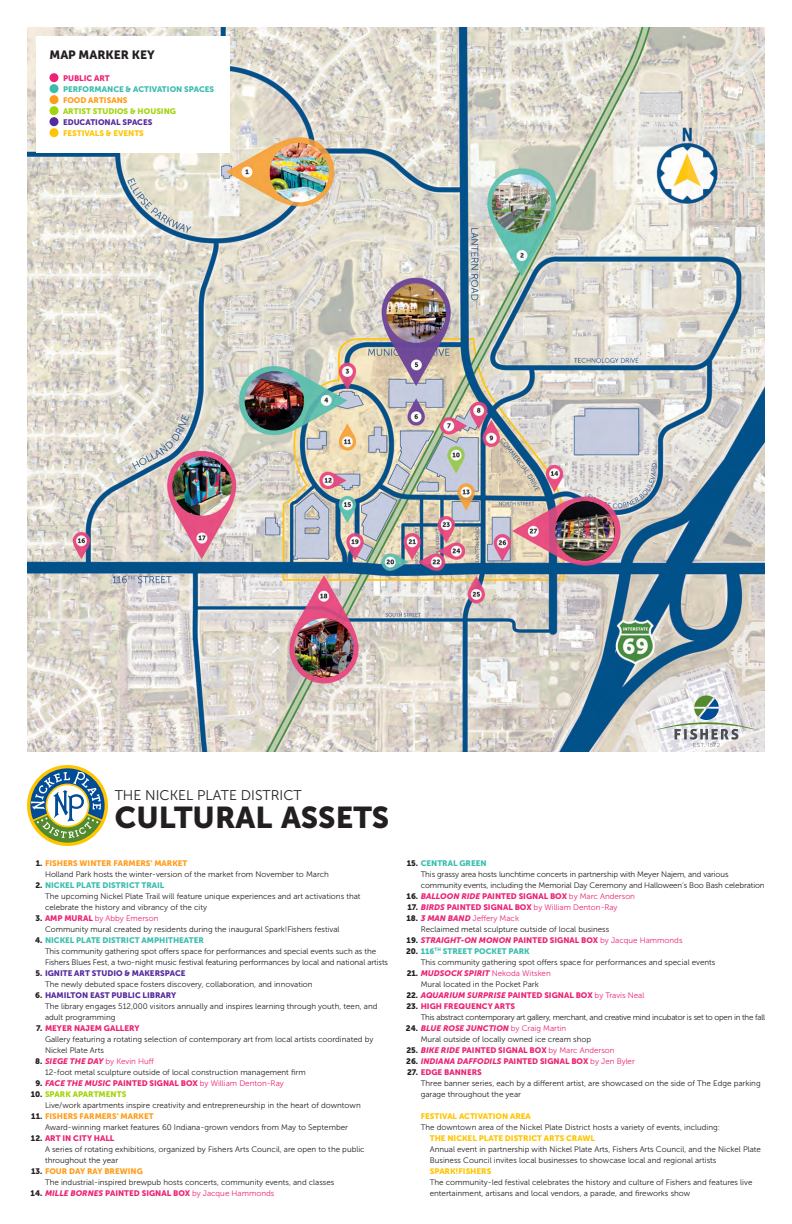
<style>
.page{position:relative;width:792px;height:1224px;background:#fff}
.page>*{position:absolute;margin:0;border:0;box-sizing:border-box;transform-origin:0 0}
.t1{font:30px "Museo Sans 900";color:#231f20}
.t2{font:14px "Museo Sans 300";color:#231f20}
.t3{font:12px "Museo Sans 900";color:#231f20}
.t4{font:8px/11px "Museo Sans 300";color:#231f20}
.t5{font:italic 8px "Museo Sans 900";color:#ec2275}
.t6{font:8px "Museo Sans 900";color:#ec2275}
.t7{font:8px "Museo Sans 300";color:#ec2275}
.t8{font:8px "Museo Sans 900";color:#39beae}
.t9{font:8px "Museo Sans 300";letter-spacing:-.03em;color:#231f20}
.t10{font:8px "Museo Sans 900";color:#ff9d1b}
.t11{font:8px "Museo Sans 900";color:#ffc500}
.t12{font:8px "Museo Sans 900";color:#552b9d}
.t13{font:8px "Museo Sans 900";color:#a2d40a}
.s1{color:#231f20}
.s2{font-family:"Museo Sans 900";color:#231f20}
.s3{font-family:"Museo Sans 900"}
.s4{font-style:normal;color:#231f20}
.s5{font-family:"Museo Sans 300";font-style:normal}
.s6{font-family:"Museo Sans 900";font-style:italic}
.s7{font-style:italic}
.s8{font-family:"Museo Sans 300"}
.s9{font-style:normal}
</style>
<div class="page">
<img style="left:27px;top:27px;width:738px;height:725px">
<div style="left:36px;top:36px;width:194px;height:117px;background:#fff"></div>
<div style="left:50px;top:73px;width:8px;height:9px;background:#ec2275;border-radius:50%"></div>
<div style="left:50px;top:84px;width:8px;height:9px;background:#39beae;border-radius:50%"></div>
<div style="left:50px;top:95px;width:8px;height:9px;background:#ff9d1b;border-radius:50%"></div>
<div style="left:50px;top:106px;width:8px;height:9px;background:#a2d40a;border-radius:50%"></div>
<div style="left:50px;top:117px;width:8px;height:9px;background:#552b9d;border-radius:50%"></div>
<div style="left:50px;top:128px;width:8px;height:9px;background:#ffc500;border-radius:50%"></div>
<svg style="left:652px;top:695px;width:108px;height:52px"></svg>
<svg style="left:27px;top:765px;width:81px;height:81px"></svg>
<img style="left:270px;top:143px;width:59px;height:59px;border-radius:30px">
<img style="left:492px;top:174px;width:59px;height:60px;border-radius:30px">
<img style="left:386px;top:283px;width:60px;height:60px;border-radius:30px">
<img style="left:245px;top:371px;width:59px;height:59px;border-radius:30px">
<img style="left:172px;top:456px;width:60px;height:60px;border-radius:30px">
<img style="left:294px;top:618px;width:60px;height:60px;border-radius:30px">
<img style="left:555px;top:501px;width:60px;height:60px;border-radius:30px">
<p class="t3" style="left:50px;top:47px;width:107px">MAP MARKER KEY</p>
<p class="t6" style="left:63px;top:73px;width:48px">PUBLIC ART</p>
<p class="t8" style="left:63px;top:84px;width:153px">PERFORMANCE &amp; ACTIVATION SPACES</p>
<p class="t10" style="left:63px;top:95px;width:66px">FOOD ARTISANS</p>
<p class="t13" style="left:63px;top:106px;width:115px">ARTIST STUDIOS &amp; HOUSING</p>
<p class="t12" style="left:63px;top:117px;width:91px">EDUCATIONAL SPACES</p>
<p class="t11" style="left:63px;top:128px;width:82px">FESTIVALS &amp; EVENTS</p>
<p class="t2" style="left:115px;top:787px;width:189px">THE NICKEL PLATE DISTRICT</p>
<p class="t1" style="left:115px;top:800px;width:276px">CULTURAL ASSETS</p>
<p class="t10" style="left:36px;top:859px;width:153px"><span class="s1">1.</span> FISHERS WINTER FARMERS’ MARKET</p>
<p class="t4" style="left:45px;top:869px;width:285px">Holland Park hosts the winter-version of the market from November to March</p>
<p class="t8" style="left:35px;top:881px;width:131px"><span class="s1">2.</span> NICKEL PLATE DISTRICT TRAIL</p>
<p class="t4" style="left:45px;top:891px;width:317px">The upcoming Nickel Plate Trail will feature unique experiences and art activations that celebrate the history and vibrancy of the city</p>
<p class="t7" style="left:36px;top:914px;width:125px"><span class="s2">3.</span> <span class="s3">AMP MURAL</span> by Abby Emerson</p>
<p class="t4" style="left:45px;top:924px;width:296px">Community mural created by residents during the inaugural Spark!Fishers festival</p>
<p class="t8" style="left:35px;top:936px;width:171px"><span class="s1">4.</span> NICKEL PLATE DISTRICT AMPHITHEATER</p>
<p class="t4" style="left:45px;top:946px;width:345px">This community gathering spot offers space for performances and special events such as the<br>Fishers Blues Fest, a two-night music festival featuring performances by local and national artists</p>
<p class="t12" style="left:36px;top:969px;width:151px"><span class="s1">5.</span> IGNITE ART STUDIO &amp; MAKERSPACE</p>
<p class="t4" style="left:45px;top:979px;width:269px">The newly debuted space fosters discovery, collaboration, and innovation</p>
<p class="t12" style="left:35px;top:991px;width:143px"><span class="s1">6.</span> HAMILTON EAST PUBLIC LIBRARY</p>
<p class="t4" style="left:45px;top:1001px;width:334px">The library engages 512,000 visitors annually and inspires learning through youth, teen, and adult programming</p>
<p class="t6" style="left:36px;top:1024px;width:105px"><span class="s1">7.</span> MEYER NAJEM GALLERY</p>
<p class="t4" style="left:45px;top:1034px;width:330px">Gallery featuring a rotating selection of contemporary art from local artists coordinated by<br>Nickel Plate Arts</p>
<p class="t5" style="left:35px;top:1057px;width:120px"><span class="s4">8.</span> SIEGE THE DAY <span class="s5">by Kevin Huff</span></p>
<p class="t4" style="left:45px;top:1067px;width:262px">12-foot metal sculpture outside of local construction management firm</p>
<p class="t7" style="left:35px;top:1079px;width:250px"><span class="s2">9.</span> <span class="s6">FACE THE MUSIC</span> <span class="s3">PAINTED SIGNAL BOX</span> by William Denton-Ray</p>
<p class="t13" style="left:31px;top:1090px;width:97px"><span class="s1">10.</span> SPARK APARTMENTS</p>
<p class="t4" style="left:45px;top:1100px;width:317px">Live/work apartments inspire creativity and entrepreneurship in the heart of downtown</p>
<p class="t10" style="left:31px;top:1112px;width:124px"><span class="s1">11.</span> FISHERS FARMERS’ MARKET</p>
<p class="t4" style="left:45px;top:1122px;width:305px">Award-winning market features 60 Indiana-grown vendors from May to September</p>
<p class="t6" style="left:31px;top:1134px;width:85px"><span class="s1">12.</span> ART IN CITY HALL</p>
<p class="t4" style="left:45px;top:1144px;width:321px">A series of rotating exhibitions, organized by Fishers Arts Council, are open to the public throughout the year</p>
<p class="t10" style="left:31px;top:1167px;width:113px"><span class="s1">13.</span> FOUR DAY RAY BREWING</p>
<p class="t4" style="left:45px;top:1177px;width:291px">The industrial-inspired brewpub hosts concerts, community events, and classes</p>
<p class="t6" style="left:31px;top:1189px;width:245px"><span class="s1">14.</span> <span class="s7">MILLE BORNES</span> PAINTED SIGNAL BOX <span class="s8">by Jacque Hammonds</span></p>
<p class="t8" style="left:407px;top:859px;width:81px"><span class="s1">15.</span> CENTRAL GREEN</p>
<p class="t4" style="left:421px;top:869px;width:345px">This grassy area hosts lunchtime concerts in partnership with Meyer Najem, and various community events, including the Memorial Day Ceremony and Halloween’s Boo Bash celebration</p>
<p class="t6" style="left:407px;top:892px;width:230px"><span class="s1">16.</span> <span class="s7">BALLOON RIDE</span> PAINTED SIGNAL BOX <span class="s8">by Marc Anderson</span></p>
<p class="t7" style="left:407px;top:903px;width:212px"><span class="s2">17.</span> <span class="s6">BIRDS</span> <span class="s3">PAINTED SIGNAL BOX</span> by William Denton-Ray</p>
<p class="t7" style="left:407px;top:914px;width:114px"><span class="s2">18.</span> <span class="s6">3 MAN BAND</span> Jeffery Mack</p>
<p class="t4" style="left:421px;top:924px;width:190px">Reclaimed metal sculpture outside of local business</p>
<p class="t5" style="left:407px;top:936px;width:277px"><span class="s4">19.</span> STRAIGHT-ON MONON <span class="s9">PAINTED SIGNAL BOX</span> <span class="s5">by Jacque Hammonds</span></p>
<p class="t8" style="left:406px;top:947px;width:125px"><span class="s1">20.</span> 116<sup>TH</sup> STREET POCKET PARK</p>
<p class="t4" style="left:421px;top:957px;width:296px">This community gathering spot offers space for performances and special events</p>
<p class="t5" style="left:407px;top:969px;width:146px"><span class="s4">21.</span> MUDSOCK SPIRIT <span class="s5">Nekoda Witsken</span></p>
<p class="t4" style="left:421px;top:979px;width:120px">Mural located in the Pocket Park</p>
<p class="t5" style="left:406px;top:991px;width:240px"><span class="s4">22.</span> AQUARIUM SURPRISE <span class="s9">PAINTED SIGNAL BOX</span> <span class="s5">by Travis Neal</span></p>
<p class="t6" style="left:406px;top:1002px;width:110px"><span class="s1">23.</span> HIGH FREQUENCY ARTS</p>
<p class="t9" style="left:421px;top:1013px;width:346px">This abstract contemporary art gallery, merchant, and creative mind incubator is set to open in the fall</p>
<p class="t5" style="left:406px;top:1024px;width:162px"><span class="s4">24.</span> BLUE ROSE JUNCTION <span class="s5">by Craig Martin</span></p>
<p class="t4" style="left:421px;top:1034px;width:172px">Mural outside of locally owned ice cream shop</p>
<p class="t6" style="left:406px;top:1046px;width:210px"><span class="s1">25.</span> <span class="s7">BIKE RIDE</span> PAINTED SIGNAL BOX <span class="s8">by Marc Anderson</span></p>
<p class="t5" style="left:406px;top:1057px;width:230px"><span class="s4">26.</span> INDIANA DAFFODILS <span class="s9">PAINTED SIGNAL BOX</span> <span class="s5">by Jen Byler</span></p>
<p class="t6" style="left:407px;top:1068px;width:76px"><span class="s1">27.</span> EDGE BANNERS</p>
<p class="t4" style="left:421px;top:1078px;width:341px">Three banner series, each by a different artist, are showcased on the side of The Edge parking garage throughout the year</p>
<p class="t11" style="left:421px;top:1112px;width:112px">FESTIVAL ACTIVATION AREA</p>
<p class="t4" style="left:421px;top:1122px;width:301px">The downtown area of the Nickel Plate District hosts a variety of events, including:</p>
<p class="t11" style="left:430px;top:1134px;width:167px">THE NICKEL PLATE DISTRICT ARTS CRAWL</p>
<p class="t4" style="left:430px;top:1144px;width:333px">Annual event in partnership with Nickel Plate Arts, Fishers Arts Council, and the Nickel Plate<br>Business Council invites local businesses to showcase local and regional artists</p>
<p class="t11" style="left:430px;top:1167px;width:63px">SPARK!FISHERS</p>
<p class="t4" style="left:430px;top:1177px;width:324px">The community-led festival celebrates the history and culture of Fishers and features live entertainment, artisans and local vendors, a parade, and fireworks show</p>
</div>
